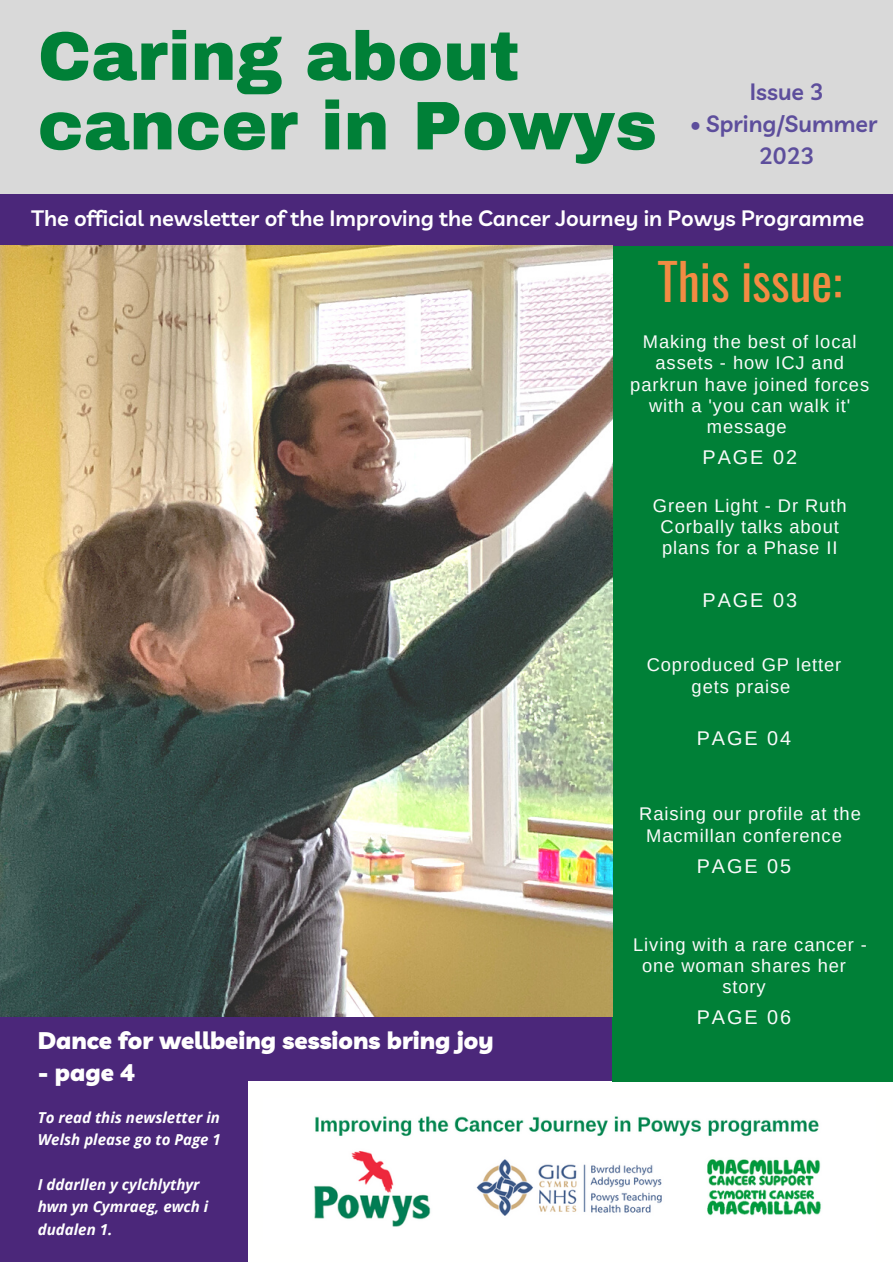
<style>
.page{position:relative;width:893px;height:1264px;background:#fff}
.page>*{position:absolute;margin:0;border:0;box-sizing:border-box;transform-origin:0 0}
.t1{font:900 68.85px/69.4px "Archivo";color:#008037}
.t2{font:49.65px "Oswald";color:#f28b43}
.t3{font:900 24px "Livvic";color:#fffffe}
.t4{font:600 23.1px "Livvic";color:#5d4e9c}
.t5{font:600 21.75px "Livvic";color:#fff}
.t6{font:19.8px "Arimo";letter-spacing:.1em;color:#fafafa}
.t7{font:18.3px/21.3px "Arimo";letter-spacing:.05em;color:#fafafa;text-align:center}
.t8{font:italic 700 15px/22.5px "Open Sans";color:#fff}
</style>
<div class="page">
<div style="left:611px;top:245px;width:281px;height:836px;background:#008037"></div>
<div style="left:0;top:0;width:892px;height:238px;background:#d9d9d9"></div>
<div style="left:0;top:194px;width:892px;height:51px;background:#4b277a"></div>
<img style="left:314px;top:1116px;width:507px;height:111px">
<div style="left:0;top:1016px;width:611px;height:64px;background:#4b277a"></div>
<div style="left:0;top:1070px;width:248px;height:191px;background:#4b277a"></div>
<img style="left:0;top:245px;width:612px;height:771px">
<p class="t1" style="left:38px;top:22px;width:620px">Caring about cancer in Powys</p>
<p class="t4" style="left:749px;top:77px;width:75px">Issue 3</p>
<p class="t4" style="left:690px;top:109px;width:189px">• Spring/Summer</p>
<p class="t4" style="left:759px;top:140px;width:57px">2023</p>
<p class="t5" style="left:32px;top:204px;width:834px">The official newsletter of the Improving the Cancer Journey in Powys Programme</p>
<p class="t2" style="left:657px;top:242px;width:186px">This issue:</p>
<p class="t7" style="left:630px;top:331px;width:240px">Making the best of local assets - how ICJ and parkrun have joined forces with a 'you can walk it' message</p>
<p class="t6" style="left:702px;top:446px;width:96px">PAGE 02</p>
<p class="t7" style="left:653px;top:494px;width:195px">Green Light - Dr Ruth<br>Corbally talks about plans for a Phase II</p>
<p class="t6" style="left:702px;top:588px;width:96px">PAGE 03</p>
<p class="t7" style="left:646px;top:654px;width:196px">Coproduced GP letter gets praise</p>
<p class="t6" style="left:696px;top:727px;width:96px">PAGE 04</p>
<p class="t7" style="left:646px;top:803px;width:216px;text-align:left;text-indent:-7px">Raising our profile at the<br>Macmillan conference</p>
<p class="t6" style="left:696px;top:854px;width:96px">PAGE 05</p>
<p class="t3" style="left:38px;top:1024px;width:457px">Dance for wellbeing sessions bring joy</p>
<p class="t3" style="left:38px;top:1057px;width:98px">- page 4</p>
<p class="t8" style="left:38px;top:1105px;width:184px">To read this newsletter in<br>Welsh please go to Page 1</p>
<p class="t8" style="left:38px;top:1172px;width:172px">I ddarllen y cylchlythyr hwn yn Cymraeg, ewch i dudalen 1.</p>
<p class="t7" style="left:633px;top:933px;width:235px">Living with a rare cancer -</p>
<p class="t7" style="left:642px;top:954px;width:205px">one woman shares her</p>
<p class="t7" style="left:722px;top:976px;width:45px">story</p>
<p class="t6" style="left:696px;top:1006px;width:96px">PAGE 06</p>
</div>
